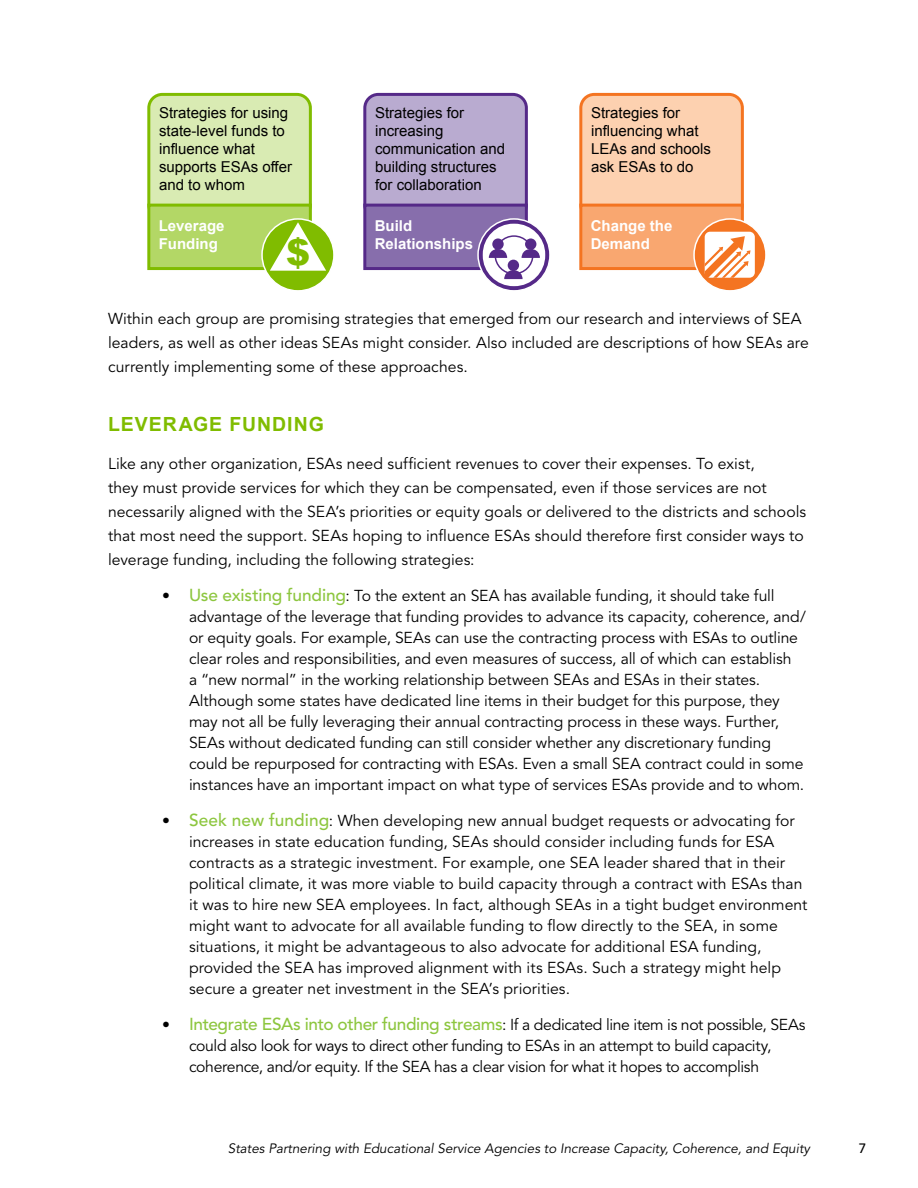
<style>
.page{position:relative;width:918px;height:1188px;background:#fff}
.page>*{position:absolute;margin:0;border:0;box-sizing:border-box;transform-origin:0 0}
.t1{font:900 35.7px "Arial";color:#80bc00}
.t2{font:700 19.5px "Arial";letter-spacing:.05em;color:#80bc00}
.t3{font:15.75px/21px "Avenir LT Std";color:#000}
.t4{font:15.75px/21px "Avenir LT Std";letter-spacing:-.02em;color:#000}
.t5{font:15px/18px "Arial";color:#000}
.t6{font:700 15px/18px "Arial";color:#fff}
.t7{font:italic 13.5px "Avenir LT Std";color:#000}
.t8{font:500 13.5px "Avenir LT Std";color:#000}
.s1{font-weight:500;font-size:17.25px;color:#8dc63f}
</style>
<div class="page">
<div style="left:149px;top:94px;width:161px;height:125px;background:#d9ebb3;border-radius:14px"></div>
<div style="left:147px;top:93px;width:165px;height:127px;border:3px solid #80bc00;border-radius:14px"></div>
<div style="left:149px;top:205px;width:161px;height:64px;background:#b3d766"></div>
<div style="left:147px;top:204px;width:165px;height:66px;border:3px solid #80bc00"></div>
<div style="left:262px;top:219px;width:72px;height:72px;background:#80bc00;border-radius:50%"></div>
<div style="left:261px;top:218px;width:74px;height:74px;border:2px solid #fff;border-radius:50%"></div>
<svg style="left:270px;top:222px;width:56px;height:49px"></svg>
<div style="left:365px;top:94px;width:161px;height:125px;background:#b9abd0;border-radius:14px"></div>
<div style="left:363px;top:93px;width:165px;height:127px;border:3px solid #552988;border-radius:14px"></div>
<div style="left:365px;top:205px;width:161px;height:64px;background:#876eac"></div>
<div style="left:363px;top:204px;width:165px;height:66px;border:3px solid #552988"></div>
<svg style="left:478px;top:219px;width:72px;height:72px"></svg>
<div style="left:477px;top:218px;width:74px;height:74px;border:2px solid #fff;border-radius:50%"></div>
<div style="left:483px;top:224px;width:62px;height:62px;background:#fff;border-radius:31px"></div>
<div style="left:581px;top:94px;width:161px;height:125px;background:#fdd1b0;border-radius:14px"></div>
<div style="left:579px;top:93px;width:165px;height:127px;border:3px solid #f47421;border-radius:14px"></div>
<div style="left:581px;top:205px;width:161px;height:64px;background:#f9a770"></div>
<div style="left:579px;top:204px;width:165px;height:66px;border:3px solid #f47421"></div>
<svg style="left:694px;top:219px;width:72px;height:72px;background:#f47f33"></svg>
<div style="left:693px;top:218px;width:74px;height:74px;border:2px solid #fff;border-radius:50%"></div>
<div style="left:508px;top:260px;width:11px;height:11px;background:#552988;border-radius:50%"></div>
<svg style="left:504px;top:270px;width:19px;height:9px"></svg>
<div style="left:525px;top:238px;width:11px;height:12px;background:#552988;border-radius:50%"></div>
<svg style="left:522px;top:249px;width:18px;height:9px"></svg>
<div style="left:492px;top:238px;width:12px;height:12px;background:#552988;border-radius:50%"></div>
<svg style="left:489px;top:249px;width:18px;height:9px"></svg>
<div style="left:494px;top:235px;width:40px;height:40px;border:2px solid #552988;border-radius:50%"></div>
<div style="left:705px;top:232px;width:50px;height:46px;background:#fff;border-radius:5px"></div>
<svg style="left:705px;top:236px;width:46px;height:42px"></svg>
<p class="t5" style="left:159px;top:104px;width:135px">Strategies for using state-level funds to influence what supports ESAs offer and to whom</p>
<p class="t6" style="left:159px;top:217px;width:67px">Leverage<br>Funding</p>
<h1 class="t1" style="left:286px;top:227px;width:26px">$</h1>
<p class="t5" style="left:375px;top:104px;width:132px">Strategies for increasing communication and building structures for collaboration</p>
<p class="t6" style="left:375px;top:217px;width:100px">Build<br>Relationships</p>
<p class="t5" style="left:591px;top:104px;width:122px">Strategies for influencing what<br>LEAs and schools ask ESAs to do</p>
<p class="t6" style="left:591px;top:217px;width:83px">Change the<br>Demand</p>
<p class="t3" style="left:108px;top:307px;width:702px;line-height:24px">Within each group are promising strategies that emerged from our research and interviews of SEA leaders, as well as other ideas SEAs might consider. Also included are descriptions of how SEAs are currently implementing some of these approaches.</p>
<p class="t2" style="left:108px;top:411px;width:217px">LEVERAGE FUNDING</p>
<p class="t3" style="left:108px;top:452px;width:700px;line-height:24px">Like any other organization, ESAs need sufficient revenues to cover their expenses. To exist,<br>they must provide services for which they can be compensated, even if those services are not necessarily aligned with the SEA’s priorities or equity goals or delivered to the districts and schools that most need the support. SEAs hoping to influence ESAs should therefore first consider ways to leverage funding, including the following strategies:</p>
<p class="t3" style="left:189px;top:585px;width:618px;text-indent:-27px">• <span class="s1">Use existing funding</span>: To the extent an SEA has available funding, it should take full advantage of the leverage that funding provides to advance its capacity, coherence, and/ or equity goals. For example, SEAs can use the contracting process with ESAs to outline clear roles and responsibilities, and even measures of success, all of which can establish<br>a “new normal” in the working relationship between SEAs and ESAs in their states.<br>Although some states have dedicated line items in their budget for this purpose, they may not all be fully leveraging their annual contracting process in these ways. Further, SEAs without dedicated funding can still consider whether any discretionary funding could be repurposed for contracting with ESAs. Even a small SEA contract could in some instances have an important impact on what type of services ESAs provide and to whom.</p>
<p class="t3" style="left:189px;top:810px;width:620px;text-indent:-27px">• <span class="s1">Seek new funding</span>: When developing new annual budget requests or advocating for increases in state education funding, SEAs should consider including funds for ESA contracts as a strategic investment. For example, one SEA leader shared that in their political climate, it was more viable to build capacity through a contract with ESAs than it was to hire new SEA employees. In fact, although SEAs in a tight budget environment might want to advocate for all available funding to flow directly to the SEA, in some situations, it might be advantageous to also advocate for additional ESA funding, provided the SEA has improved alignment with its ESAs. Such a strategy might help secure a greater net investment in the SEA’s priorities.</p>
<p class="t4" style="left:189px;top:1014px;width:618px;text-indent:-27px">• <span class="s1">Integrate ESAs into other funding streams</span>: If a dedicated line item is not possible, SEAs could also look for ways to direct other funding to ESAs in an attempt to build capacity, coherence, and/or equity. If the SEA has a clear vision for what it hopes to accomplish</p>
<p class="t7" style="left:228px;top:1141px;width:584px">States Partnering with Educational Service Agencies to Increase Capacity, Coherence, and Equity</p>
<p class="t8" style="left:859px;top:1141px;width:9px">7</p>
</div>
